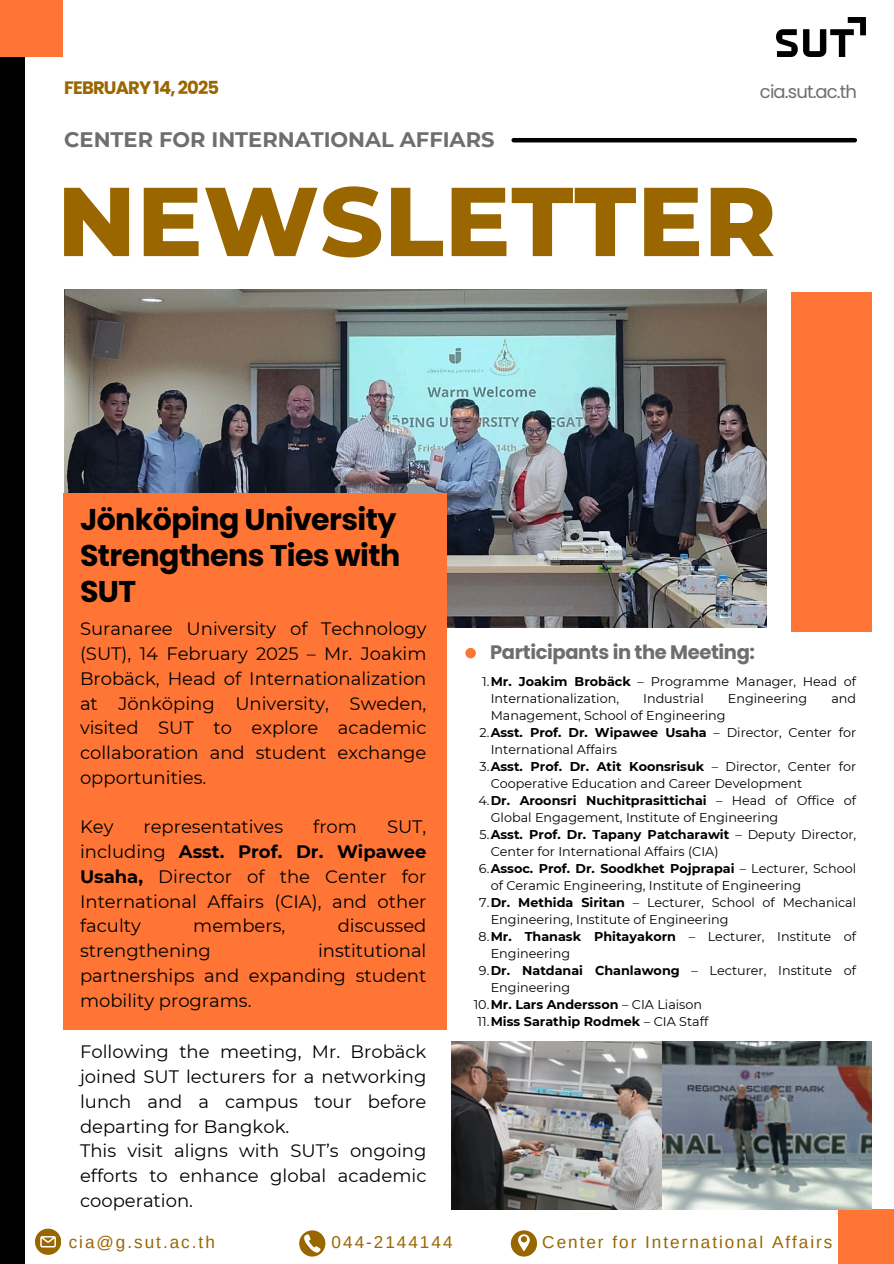
<style>
.page{position:relative;width:894px;height:1264px;background:#fff}
.page>*{position:absolute;margin:0;border:0;box-sizing:border-box;transform-origin:0 0}
.t1{font:800 97.5px "Montserrat";letter-spacing:.01em;color:#9a6600}
.t2{font:700 30px/36px "Poppins";letter-spacing:-.02em;color:#000}
.t3{font:700 21px "Montserrat";color:#6d6e70}
.t4{font:700 19.5px "Poppins";letter-spacing:-.02em;color:#6d6e70}
.t5{font:18px/24.8px "Montserrat";color:#000;text-align:justify}
.t6{font:700 18px "Poppins";letter-spacing:-.05em;color:#9a6600}
.t7{font:18px "Poppins";letter-spacing:-.05em;color:#6d6e70}
.t8{font:17.1px "Arimo";letter-spacing:.115em;color:#9a6600}
.t9{font:12.75px/17px "Montserrat";color:#000}
.t10{font:700 12.75px "Montserrat";color:#000}
.s1{font-weight:700}
.s2{font-weight:400}
</style>
<div class="page">
<div style="left:0;top:0;width:24px;height:1263px;background:#000"></div>
<img style="left:64px;top:290px;width:702px;height:337px">
<img style="left:451px;top:1041px;width:420px;height:168px">
<div style="left:791px;top:292px;width:80px;height:339px;background:#ff7535"></div>
<div style="left:0;top:0;width:63px;height:56px;background:#ff7535"></div>
<div style="left:838px;top:1209px;width:55px;height:54px;background:#ff7535"></div>
<div style="left:63px;top:494px;width:383px;height:536px;background:#ff7535"></div>
<img style="left:776px;top:17px;width:89px;height:40px">
<hr style="left:513px;top:138px;width:341px;height:4px;background:#000">
<div style="left:465px;top:648px;width:10px;height:10px;background:#ff7535;border-radius:50%"></div>
<svg style="left:35px;top:1228px;width:26px;height:26px"></svg>
<svg style="left:299px;top:1230px;width:26px;height:26px"></svg>
<svg style="left:510px;top:1230px;width:26px;height:26px"></svg>
<p class="t6" style="left:64px;top:75px;width:156px">FEBRUARY 14, 2025</p>
<p class="t7" style="left:759px;top:79px;width:99px">cia.sut.ac.th</p>
<h6 class="t3" style="left:64px;top:127px;width:431px">CENTER FOR INTERNATIONAL AFFIARS</h6>
<p class="t1" style="left:57px;top:162px;width:720px">NEWSLETTER</p>
<p class="t2" style="left:80px;top:501px;width:322px">Jönköping University<br>Strengthens Ties with<br>SUT</p>
<p class="t5" style="left:80px;top:616px;width:348px">Suranaree University of Technology (SUT), 14 February 2025 – Mr. Joakim Brobäck, Head of Internationalization at Jönköping University, Sweden, visited SUT to explore academic collaboration and student exchange opportunities.</p>
<p class="t5" style="left:80px;top:814px;width:35px">Key</p>
<p class="t5" style="left:143px;top:814px;width:141px">representatives</p>
<p class="t5" style="left:313px;top:814px;width:45px">from</p>
<p class="t5" style="left:80px;top:814px;width:348px;text-indent:307px">SUT, including <span class="s1">Asst. Prof. Dr. Wipawee Usaha,</span> Director of the Center for International Affairs (CIA), and other faculty</p>
<p class="t5" style="left:193px;top:913px;width:93px">members,</p>
<p class="t5" style="left:337px;top:913px;width:90px">discussed</p>
<p class="t5" style="left:80px;top:938px;width:132px">strengthening</p>
<p class="t5" style="left:80px;top:938px;width:348px;text-indent:238px">institutional partnerships and expanding student mobility programs.</p>
<p class="t5" style="left:80px;top:1039px;width:348px;text-align:left">Following the meeting, Mr. Brobäck joined SUT lecturers for a networking lunch and a campus tour before departing for Bangkok.<br>This visit aligns with SUT’s ongoing efforts to enhance global academic cooperation.</p>
<p class="t4" style="left:490px;top:638px;width:266px">Participants in the Meeting:</p>
<h1 class="t9" style="left:490px;top:673px;width:367px;text-indent:-9px">1.<span class="s1">Mr. Joakim Brobäck</span> – Programme Manager, Head of<br>Internationalization,</h1>
<h1 class="t9" style="left:643px;top:690px;width:62px">Industrial</h1>
<h1 class="t9" style="left:727px;top:690px;width:81px">Engineering</h1>
<h1 class="t9" style="left:831px;top:690px;width:26px">and</h1>
<h1 class="t9" style="left:490px;top:707px;width:236px">Management, School of Engineering</h1>
<p class="t9" style="left:490px;top:724px;width:367px;text-indent:-11px">2.<span class="s1">Asst. Prof. Dr. Wipawee Usaha</span> – Director, Center for<br>International Affairs</p>
<h2 class="t9" style="left:490px;top:758px;width:367px;text-indent:-11px">3.<span class="s1">Asst. Prof. Dr. Atit Koonsrisuk</span> – Director, Center for<br>Cooperative Education and Career Development</h2>
<h6 class="t9" style="left:490px;top:792px;width:367px;text-indent:-12px">4.<span class="s1">Dr. Aroonsri Nuchitprasittichai</span> – Head of Office of<br>Global Engagement, Institute of Engineering</h6>
<h6 class="t9" style="left:490px;top:826px;width:367px;text-indent:-11px">5.<span class="s1">Asst. Prof. Dr. Tapany Patcharawit</span> – Deputy Director,<br>Center for International Affairs (CIA)</h6>
<h4 class="t9" style="left:490px;top:860px;width:367px;text-indent:-12px">6.<span class="s1">Assoc. Prof. Dr. Soodkhet Pojprapai</span> – Lecturer, School of Ceramic Engineering, Institute of Engineering</h4>
<p class="t9" style="left:490px;top:894px;width:367px;text-indent:-11px">7.<span class="s1">Dr. Methida Siritan</span> – Lecturer, School of Mechanical<br>Engineering, Institute of Engineering</p>
<p class="t9" style="left:490px;top:928px;width:367px;text-indent:-12px">8.<span class="s1">Mr. Thanask Phitayakorn</span> – Lecturer, Institute of<br>Engineering</p>
<p class="t9" style="left:490px;top:962px;width:367px;text-indent:-12px">9.<span class="s1">Dr. Natdanai Chanlawong</span> – Lecturer, Institute of<br>Engineering</p>
<p class="t10" style="left:473px;top:997px;width:230px"><span class="s2">10.</span>Mr. Lars Andersson <span class="s2">– CIA Liaison</span></p>
<p class="t10" style="left:477px;top:1014px;width:232px"><span class="s2">11.</span>Miss Sarathip Rodmek <span class="s2">– CIA Staff</span></p>
<p class="t8" style="left:69px;top:1232px;width:148px">cia@g.sut.ac.th</p>
<p class="t8" style="left:331px;top:1232px;width:122px">044-2144144</p>
<p class="t8" style="left:542px;top:1232px;width:292px">Center for International Affairs</p>
</div>
